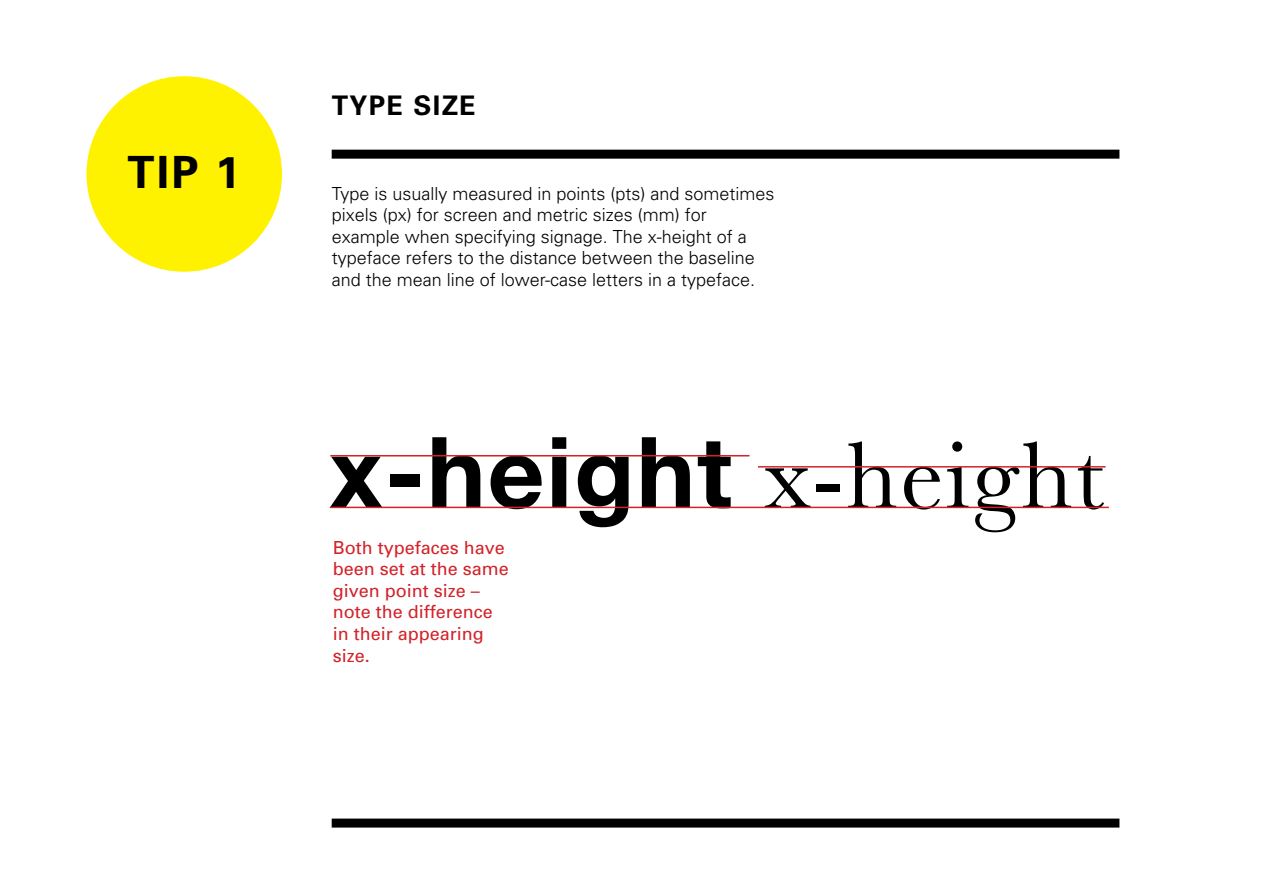
<style>
.page{position:relative;width:1263px;height:893px;background:#fff}
.page>*{position:absolute;margin:0;border:0;box-sizing:border-box;transform-origin:0 0}
.t1{font:700 99px "Helvetica Neue";letter-spacing:.02em;color:#000}
.t2{font:700 44.4px "Univers";color:#000}
.t3{font:700 27px "Univers";letter-spacing:.05em;color:#000}
.t4{font:300 18px/21.6px "Univers";color:#000}
.t5{font:18px/21.6px "Univers";color:#d2232a}
.s1{font-family:"Baskerville";font-weight:400}
</style>
<div class="page">
<div style="left:86px;top:76px;width:196px;height:196px;background:#fff200;border-radius:50%"></div>
<div style="left:332px;top:150px;width:787px;height:9px;background:#000"></div>
<div style="left:332px;top:819px;width:787px;height:9px;background:#000"></div>
<hr style="left:330px;top:455px;width:419px;height:1px;background:#d2232a">
<hr style="left:758px;top:466px;width:348px;height:2px;background:#d2232a">
<hr style="left:330px;top:507px;width:779px;height:1px;background:#d2232a">
<p class="t2" style="left:128px;top:144px;width:114px">TIP 1</p>
<p class="t3" style="left:332px;top:88px;width:146px">TYPE SIZE</p>
<p class="t4" style="left:332px;top:182px;width:444px">Type is usually measured in points (pts) and sometimes pixels (px) for screen and metric sizes (mm) for example when specifying signage. The x-height of a typeface refers to the distance between the baseline and the mean line of lower-case letters in a typeface.</p>
<p class="t1" style="left:330px;top:411px;width:776px">x-height <span class="s1">x-height</span></p>
<p class="t5" style="left:333px;top:536px;width:178px">Both typefaces have been set at the same given point size – note the difference in their appearing size.</p>
</div>
